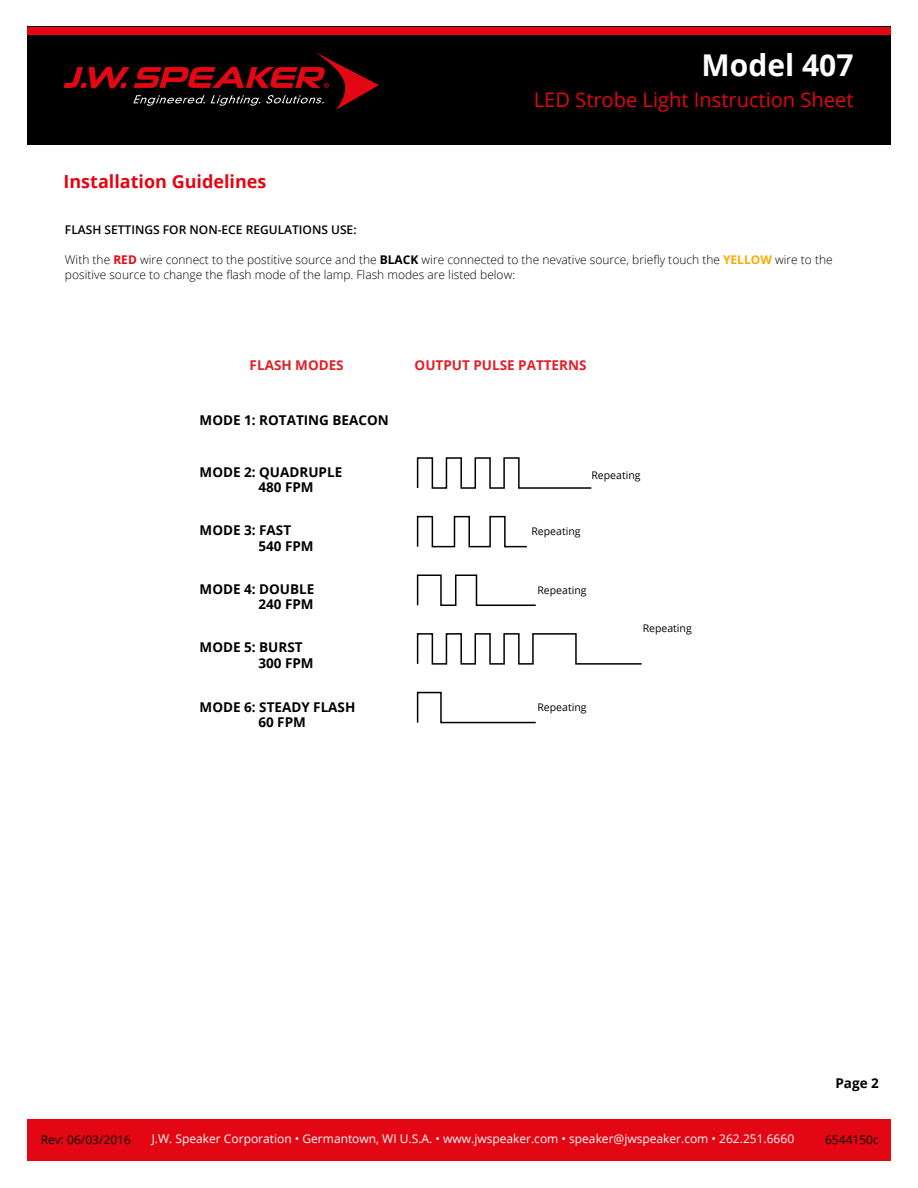
<style>
.page{position:relative;width:918px;height:1188px;background:#fff}
.page>*{position:absolute;margin:0;border:0;box-sizing:border-box;transform-origin:0 0}
.t1{font:700 30px "Open Sans";color:#fff}
.t2{font:20.1px "Open Sans";color:#e30613}
.t3{font:700 18px "Open Sans";color:#e30613}
.t4{font:700 13.5px/15.6px "Open Sans";color:#000}
.t5{font:700 13.5px "Open Sans";color:#e11f26}
.t6{font:300 12px/15px "Open Sans";color:#000}
.t7{font:12px "Open Sans";color:#fff}
.t8{font:600 12px "Open Sans";color:#000}
.t9{font:12px "Open Sans";color:#000}
.t10{font:10.5px "Open Sans";color:#000}
.s1{font-weight:700;color:#e30613}
.s2{font-weight:700}
.s3{font-weight:700;color:#fa0}
</style>
<div class="page">
<div style="left:27px;top:27px;width:864px;height:118px;background:#000"></div>
<div style="left:27px;top:27px;width:864px;height:8px;background:#e30613"></div>
<svg style="left:64px;top:52px;width:315px;height:58px"></svg>
<div style="left:27px;top:1120px;width:864px;height:41px;background:#e30613"></div>
<svg style="left:416px;top:457px;width:176px;height:32px"></svg>
<svg style="left:416px;top:515px;width:111px;height:33px"></svg>
<svg style="left:416px;top:574px;width:120px;height:32px"></svg>
<svg style="left:416px;top:691px;width:120px;height:33px"></svg>
<svg style="left:416px;top:633px;width:226px;height:32px"></svg>
<h1 class="t1" style="left:702px;top:44px;width:153px">Model 407</h1>
<h2 class="t2" style="left:534px;top:86px;width:321px">LED Strobe Light Instruction Sheet</h2>
<h3 class="t3" style="left:63px;top:168px;width:204px">Installation Guidelines</h3>
<p class="t8" style="left:65px;top:221px;width:293px">FLASH SETTINGS FOR NON-ECE REGULATIONS USE:</p>
<p class="t6" style="left:65px;top:252px;width:769px">With the <span class="s1">RED</span> wire connect to the postitive source and the <span class="s2">BLACK</span> wire connected to the nevative source, briefly touch the <span class="s3">YELLOW</span> wire to the positive source to change the flash mode of the lamp. Flash modes are listed below:</p>
<p class="t5" style="left:250px;top:355px;width:96px">FLASH MODES</p>
<p class="t5" style="left:415px;top:355px;width:173px">OUTPUT PULSE PATTERNS</p>
<p class="t4" style="left:200px;top:412px;width:191px">MODE 1: ROTATING BEACON</p>
<p class="t4" style="left:200px;top:464px;width:144px">MODE 2: QUADRUPLE</p>
<p class="t10" style="left:591px;top:468px;width:51px">Repeating</p>
<p class="t4" style="left:258px;top:479px;width:57px">480 FPM</p>
<p class="t4" style="left:200px;top:522px;width:93px">MODE 3: FAST</p>
<p class="t10" style="left:531px;top:524px;width:51px">Repeating</p>
<p class="t4" style="left:258px;top:538px;width:57px">540 FPM</p>
<p class="t4" style="left:200px;top:581px;width:116px">MODE 4: DOUBLE</p>
<p class="t10" style="left:537px;top:583px;width:51px">Repeating</p>
<p class="t4" style="left:258px;top:596px;width:57px">240 FPM</p>
<p class="t4" style="left:200px;top:639px;width:105px">MODE 5: BURST</p>
<p class="t4" style="left:258px;top:655px;width:57px">300 FPM</p>
<p class="t4" style="left:258px;top:699px;width:99px;text-indent:-59px">MODE 6: STEADY FLASH<br>60 FPM</p>
<p class="t10" style="left:537px;top:700px;width:51px">Repeating</p>
<p class="t10" style="left:643px;top:621px;width:51px">Repeating</p>
<p class="t4" style="left:835px;top:1075px;width:45px">Page 2</p>
<p class="t9" style="left:41px;top:1131px;width:92px">Rev: 06/03/2016</p>
<p class="t7" style="left:152px;top:1131px;width:644px">J.W. Speaker Corporation • Germantown, WI U.S.A. • www.jwspeaker.com • speaker@jwspeaker.com • 262.251.6660</p>
<p class="t9" style="left:825px;top:1131px;width:55px">6544150c</p>
</div>
